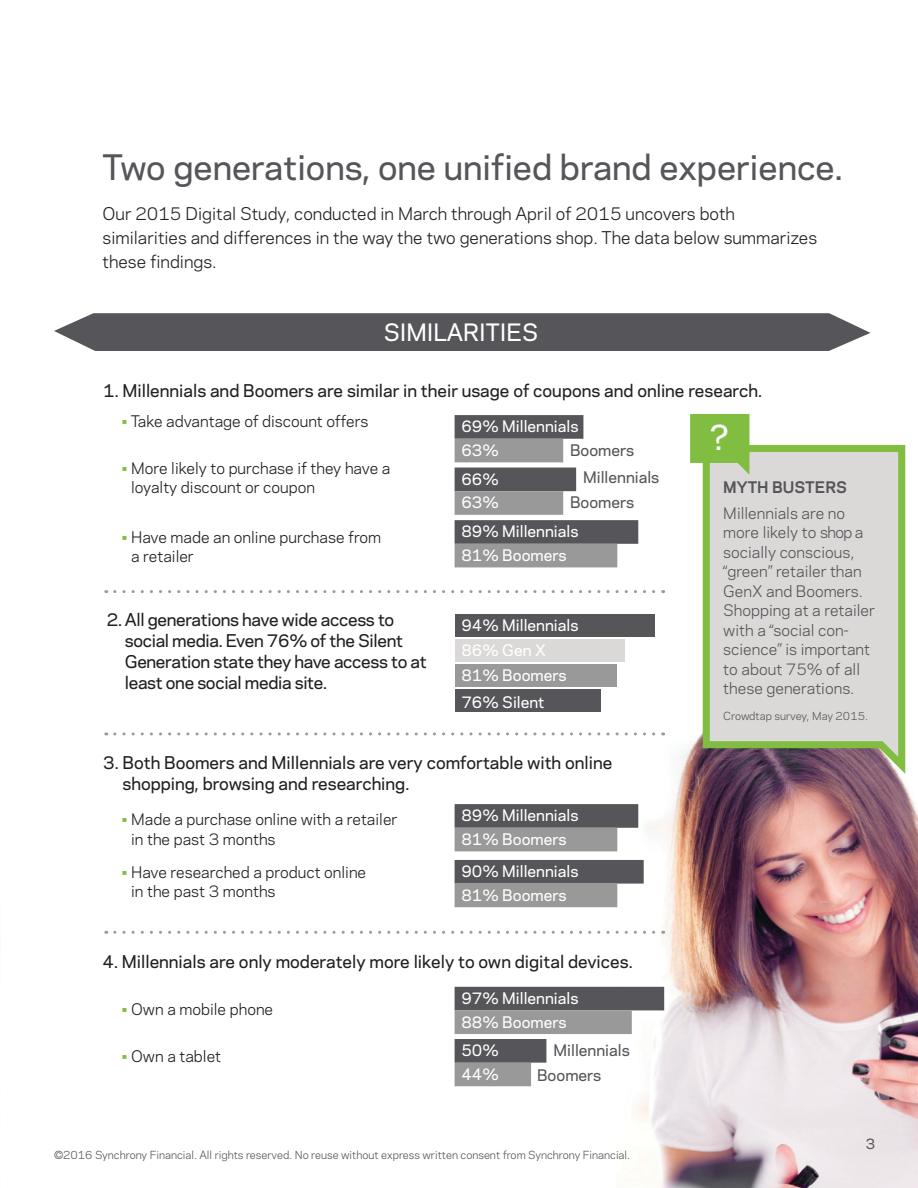
<style>
.page{position:relative;width:918px;height:1188px;background:#fff}
.page>*{position:absolute;margin:0;border:0;box-sizing:border-box;transform-origin:0 0}
.t1{font:500 33px "Polaris";color:#56565a}
.t2{font:500 32.25px "Polaris";color:#fff}
.t3{font:500 22.5px "Polaris";color:#fff}
.t4{font:500 16.5px/21px "Polaris";color:#231f20}
.t5{font:16.5px/24px "Polaris";color:#231f20}
.t6{font:500 16.5px/21px "Polaris";letter-spacing:-.02em;color:#231f20}
.t7{font:15px/19.5px "Polaris";color:#231f20}
.t8{font:15px/19.5px "Polaris";color:#56565a}
.t9{font:500 15px "Polaris";color:#fff}
.t10{font:500 15px "Polaris";color:#56565a}
.t11{font:700 15px "Polaris";color:#56565a}
.t12{font:500 13.5px "Polaris";color:#56565a}
.t13{font:10.5px "Polaris";color:#56565a}
.s1{color:#81bd41}
</style>
<div class="page">
<img style="left:617px;top:732px;width:301px;height:456px">
<svg style="left:54px;top:313px;width:817px;height:38px;background:#5f5f63"></svg>
<div style="left:455px;top:415px;width:128px;height:24px;background:#56565a;border:2px solid #56565a"></div>
<div style="left:455px;top:439px;width:108px;height:23px;background:#9a999a"></div>
<div style="left:455px;top:468px;width:121px;height:23px;background:#56565a"></div>
<div style="left:455px;top:491px;width:108px;height:24px;background:#9a999a;border:2px solid #9a999a"></div>
<div style="left:455px;top:520px;width:183px;height:24px;background:#56565a;border:2px solid #56565a"></div>
<div style="left:455px;top:544px;width:162px;height:23px;background:#9a999a"></div>
<div style="left:455px;top:614px;width:199px;height:23px;background:#56565a"></div>
<div style="left:455px;top:640px;width:170px;height:22px;background:#dbd9d7"></div>
<div style="left:455px;top:665px;width:162px;height:22px;background:#9a999a"></div>
<div style="left:455px;top:689px;width:146px;height:23px;background:#56565a"></div>
<div style="left:455px;top:860px;width:189px;height:24px;background:#56565a;border:2px solid #56565a"></div>
<div style="left:455px;top:884px;width:162px;height:23px;background:#9a999a"></div>
<div style="left:455px;top:804px;width:183px;height:24px;background:#56565a;border:2px solid #56565a"></div>
<div style="left:455px;top:828px;width:162px;height:23px;background:#9a999a"></div>
<div style="left:455px;top:1063px;width:76px;height:23px;background:#9a999a"></div>
<div style="left:455px;top:987px;width:209px;height:23px;background:#56565a"></div>
<div style="left:455px;top:1010px;width:177px;height:24px;background:#9a999a;border:2px solid #9a999a"></div>
<div style="left:455px;top:1039px;width:91px;height:24px;background:#56565a;border:2px solid #56565a"></div>
<svg style="left:115px;top:732px;width:549px;height:3px"></svg>
<svg style="left:115px;top:590px;width:549px;height:3px"></svg>
<svg style="left:115px;top:931px;width:549px;height:3px"></svg>
<svg style="left:699px;top:445px;width:210px;height:337px;background:#c8c9be"></svg>
<svg style="left:690px;top:414px;width:62px;height:67px;background:#9ac669"></svg>
<p class="t1" style="left:103px;top:143px;width:742px">Two generations, one unified brand experience.</p>
<p class="t5" style="left:103px;top:201px;width:716px">Our 2015 Digital Study, conducted in March through April of 2015 uncovers both similarities and differences in the way the two generations shop. The data below summarizes these findings.</p>
<p class="t3" style="left:384px;top:315px;width:156px">SIMILARITIES</p>
<p class="t4" style="left:103px;top:379px;width:660px">1. Millennials and Boomers are similar in their usage of coupons and online research.</p>
<p class="t7" style="left:122px;top:411px;width:248px"><span class="s1">•</span> Take advantage of discount offers</p>
<p class="t7" style="left:131px;top:457px;width:261px;text-indent:-9px"><span class="s1">•</span> More likely to purchase if they have a loyalty discount or coupon</p>
<p class="t7" style="left:131px;top:526px;width:252px;text-indent:-9px"><span class="s1">•</span> Have made an online purchase from a retailer</p>
<p class="t9" style="left:461px;top:415px;width:119px">69% Millennials</p>
<p class="t9" style="left:461px;top:439px;width:39px">63%</p>
<p class="t9" style="left:461px;top:468px;width:39px">66%</p>
<p class="t9" style="left:461px;top:491px;width:39px">63%</p>
<p class="t9" style="left:461px;top:520px;width:119px">89% Millennials</p>
<p class="t9" style="left:461px;top:544px;width:106px">81% Boomers</p>
<p class="t2" style="left:710px;top:414px;width:21px">?</p>
<p class="t10" style="left:570px;top:439px;width:66px">Boomers</p>
<p class="t10" style="left:583px;top:466px;width:78px">Millennials</p>
<p class="t11" style="left:723px;top:476px;width:125px">MYTH BUSTERS</p>
<p class="t8" style="left:723px;top:502px;width:153px">Millennials are no more likely to shop a socially conscious, “green” retailer than<br>GenX and Boomers.<br>Shopping at a retailer with a “social con&shy;science” is important to about 75% of all these generations.</p>
<p class="t13" style="left:723px;top:708px;width:146px">Crowdtap survey, May 2015.</p>
<p class="t10" style="left:570px;top:491px;width:66px">Boomers</p>
<p class="t6" style="left:125px;top:608px;width:303px;text-indent:-18px">2. All generations have wide access to social media. Even 76% of the Silent Generation state they have access to at least one social media site.</p>
<p class="t9" style="left:461px;top:614px;width:119px">94% Millennials</p>
<p class="t9" style="left:461px;top:639px;width:86px">86% Gen X</p>
<p class="t9" style="left:461px;top:664px;width:106px">81% Boomers</p>
<p class="t9" style="left:461px;top:691px;width:85px">76% Silent</p>
<p class="t4" style="left:123px;top:751px;width:491px;text-indent:-19px">3. Both Boomers and Millennials are very comfortable with online shopping, browsing and researching.</p>
<p class="t7" style="left:131px;top:809px;width:268px;text-indent:-9px"><span class="s1">•</span> Made a purchase online with a retailer in the past 3 months</p>
<p class="t7" style="left:131px;top:861px;width:237px;text-indent:-9px"><span class="s1">•</span> Have researched a product online in the past 3 months</p>
<p class="t9" style="left:461px;top:860px;width:119px">90% Millennials</p>
<p class="t9" style="left:461px;top:804px;width:119px">89% Millennials</p>
<p class="t9" style="left:461px;top:828px;width:106px">81% Boomers</p>
<p class="t9" style="left:461px;top:884px;width:106px">81% Boomers</p>
<p class="t4" style="left:103px;top:951px;width:532px">4. Millennials are only moderately more likely to own digital devices.</p>
<p class="t7" style="left:122px;top:999px;width:153px"><span class="s1">•</span> Own a mobile phone</p>
<p class="t7" style="left:122px;top:1045px;width:101px"><span class="s1">•</span> Own a tablet</p>
<p class="t9" style="left:461px;top:1063px;width:39px">44%</p>
<p class="t9" style="left:461px;top:987px;width:119px">97% Millennials</p>
<p class="t9" style="left:461px;top:1011px;width:106px">88% Boomers</p>
<p class="t9" style="left:461px;top:1039px;width:39px">50%</p>
<p class="t10" style="left:554px;top:1039px;width:78px">Millennials</p>
<p class="t10" style="left:537px;top:1064px;width:66px">Boomers</p>
<p class="t13" style="left:54px;top:1147px;width:578px">©2016 Synchrony Financial. All rights reserved. No reuse without express written consent from Synchrony Financial.</p>
<p class="t12" style="left:866px;top:1134px;width:11px">3</p>
</div>
